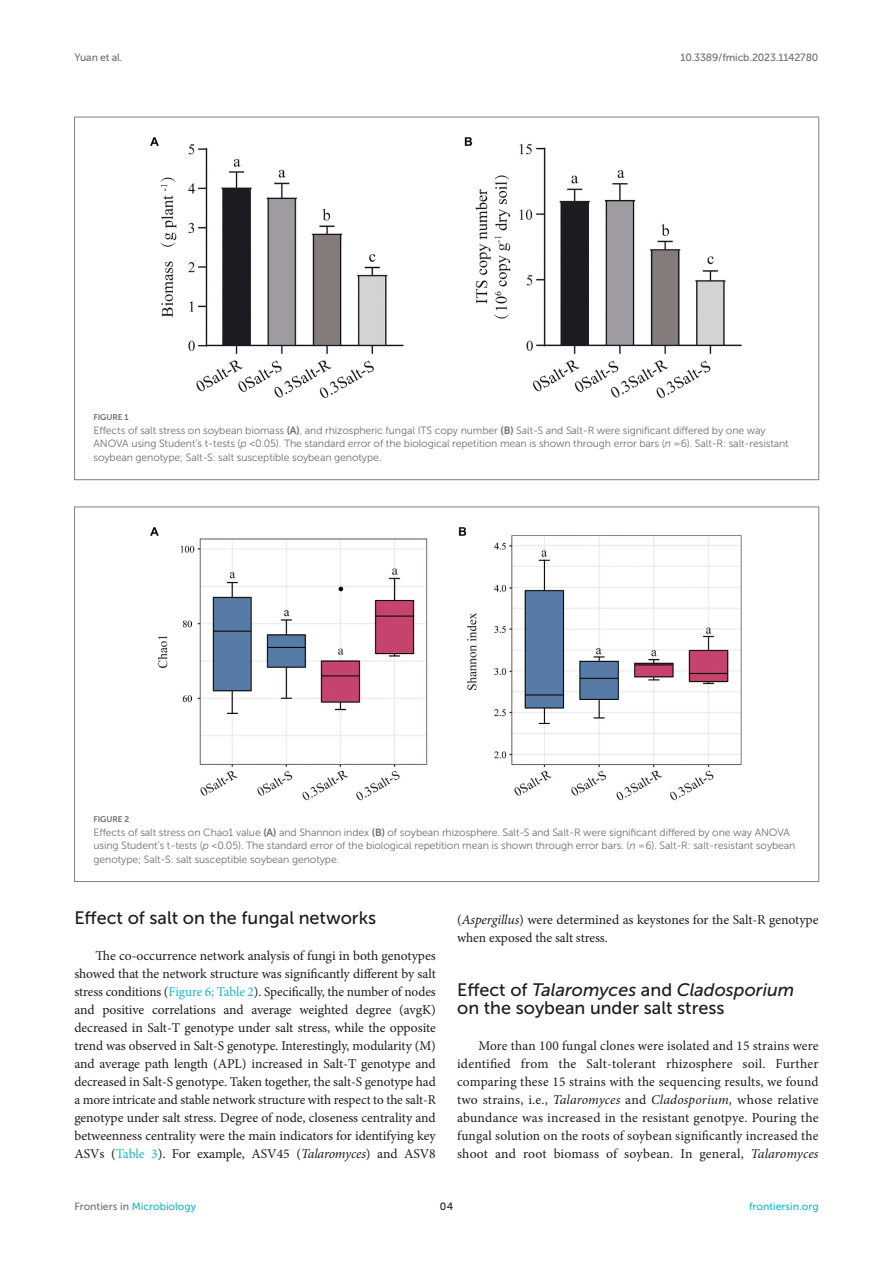
<style>
.page{position:relative;width:893px;height:1263px;background:#fff}
.page>*{position:absolute;margin:0;border:0;box-sizing:border-box;transform-origin:0 0}
.HEAD_2{font:18px/18px "Museo Sans 500";color:#1b1c1b}
.TEXT_FLUSH{font:13.5px/18px "Minion Pro";letter-spacing:-.005em;color:#1b1c1b;text-align:justify}
.FIG_LEG{font:10.5px/13.5px "Museo Sans 300";letter-spacing:-.01em;color:#706f70}
.t1{font:10.5px "Museo Sans 500";color:#1db5c3}
.t2{font:10.5px "Museo Sans 500";letter-spacing:-.015em;color:#706f70}
.t3{font:10.5px "Museo Sans 500";color:#1b1c1b}
.FIG_HD{font:8.25px "Museo Sans 700";letter-spacing:-.01em;color:#706f70}
.s1{font-family:"Museo Sans 700"}
.s2{font-style:italic}
.s3{color:#1db5c3}
.s4{color:#706f70}
</style>
<div class="page">
<img style="left:150px;top:137px;width:592px;height:261px">
<img style="left:150px;top:527px;width:592px;height:274px">
<p class="t2" style="left:74px;top:51px;width:50px">Yuan et al.</p>
<p class="t2" style="left:680px;top:51px;width:140px">10.3389/fmicb.2023.1142780</p>
<p class="FIG_HD" style="left:94px;top:413px;width:37px">FIGURE 1</p>
<p class="FIG_LEG" style="left:94px;top:423px;width:697px">Effects of salt stress on soybean biomass <span class="s1">(A)</span>, and rhizospheric fungal ITS copy number <span class="s1">(B)</span> Salt-S and Salt-R were significant differed by one way<br>ANOVA using Student’s t-tests (<span class="s2">p</span> &lt; 0.05). The standard error of the biological repetition mean is shown through error bars (<span class="s2">n</span> = 6). Salt-R: salt-resistant soybean genotype; Salt-S: salt susceptible soybean genotype.</p>
<p class="FIG_HD" style="left:94px;top:815px;width:37px">FIGURE 2</p>
<p class="FIG_LEG" style="left:94px;top:825px;width:703px">Effects of salt stress on Chao1 value <span class="s1">(A)</span> and Shannon index <span class="s1">(B)</span> of soybean rhizosphere. Salt-S and Salt-R were significant differed by one way ANOVA using Student’s t-tests (<span class="s2">p</span> &lt; 0.05). The standard error of the biological repetition mean is shown through error bars. (<span class="s2">n</span> = 6). Salt-R: salt-resistant soybean genotype; Salt-S: salt susceptible soybean genotype.</p>
<p class="HEAD_2" style="left:74px;top:909px;width:303px">Effect of salt on the fungal networks</p>
<p class="TEXT_FLUSH" style="left:74px;top:947px;width:363px;text-indent:21px">The co-occurrence network analysis of fungi in both genotypes showed that the network structure was significantly different by salt stress conditions (<span class="s3">Figure 6; Table 2</span>). Specifically, the number of nodes and positive correlations and average weighted degree (avgK) decreased in Salt-T genotype under salt stress, while the opposite trend was observed in Salt-S genotype. Interestingly, modularity (M) and average path length (APL) increased in Salt-T genotype and decreased in Salt-S genotype. Taken together, the salt-S genotype had a more intricate and stable network structure with respect to the salt-R genotype under salt stress. Degree of node, closeness centrality and betweenness centrality were the main indicators for identifying key ASVs (<span class="s3">Table 3</span>). For example, ASV45 (<span class="s2">Talaromyces</span>) and ASV8</p>
<p class="TEXT_FLUSH" style="left:457px;top:911px;width:363px">(<span class="s2">Aspergillus</span>) were determined as keystones for the Salt-R genotype when exposed the salt stress.</p>
<p class="HEAD_2" style="left:457px;top:981px;width:339px">Effect of <span class="s2">Talaromyces</span> and <span class="s2">Cladosporium </span>on the soybean under salt stress</p>
<p class="TEXT_FLUSH" style="left:457px;top:1037px;width:363px;text-indent:21px">More than 100 fungal clones were isolated and 15 strains were identified from the Salt-tolerant rhizosphere soil. Further comparing these 15 strains with the sequencing results, we found two strains, i.e., <span class="s2">Talaromyces</span> and <span class="s2">Cladosporium,</span> whose relative abundance was increased in the resistant genotpye. Pouring the fungal solution on the roots of soybean significantly increased the shoot and root biomass of soybean. In general, <span class="s2">Talaromyces</span></p>
<p class="t1" style="left:74px;top:1200px;width:123px"><span class="s4">Frontiers in</span> Microbiology</p>
<p class="t3" style="left:440px;top:1200px;width:15px">04</p>
<p class="t1" style="left:749px;top:1200px;width:71px">frontiersin.org</p>
</div>
